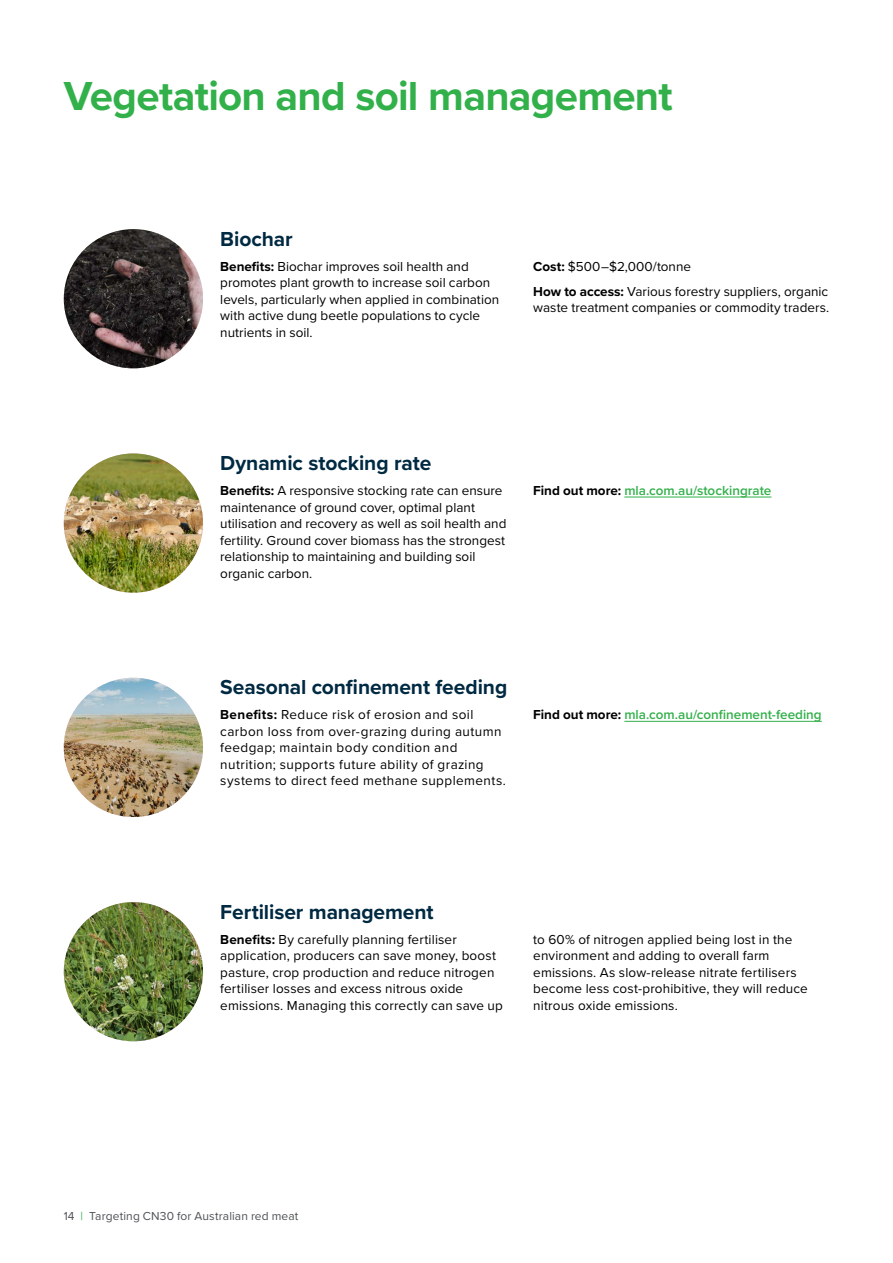
<style>
.page{position:relative;width:893px;height:1263px;background:#fff}
.page>*{position:absolute;margin:0;border:0;box-sizing:border-box;transform-origin:0 0}
.t1{font:700 42px "Proxima Nova";letter-spacing:-.015em;color:#32b04a}
.t2{font:700 21px "Proxima Nova";letter-spacing:-.005em;color:#002a42}
.t3{font:13.5px/16.5px "Proxima Nova";letter-spacing:.01em;color:#000}
.t4{font:13.5px/16.5px "Proxima Nova";letter-spacing:.03em;color:#000}
.t5{font:600 13.5px "Proxima Nova";color:#32b04a}
.t6{font:12px "Proxima Nova";letter-spacing:.01em;color:#4d5054}
.s1{font-weight:700}
.s2{font-weight:700;color:#000}
.s3{color:#32b04a}
</style>
<div class="page">
<img style="left:64px;top:229px;width:139px;height:139px;border-radius:70px">
<hr style="left:624px;top:496px;width:147px;height:1px;background:#32b04a">
<img style="left:64px;top:453px;width:139px;height:140px;border-radius:70px">
<hr style="left:624px;top:721px;width:198px;height:1px;background:#32b04a">
<img style="left:64px;top:678px;width:139px;height:139px;border-radius:70px">
<img style="left:64px;top:902px;width:139px;height:139px;border-radius:70px">
<h1 class="t1" style="left:64px;top:64px;width:610px">Vegetation and soil management</h1>
<h2 class="t2" style="left:220px;top:223px;width:74px">Biochar</h2>
<p class="t3" style="left:220px;top:257px;width:280px"><span class="s1">Benefits:</span> Biochar improves soil health and promotes plant growth to increase soil carbon levels, particularly when applied in combination with active dung beetle populations to cycle nutrients in soil.</p>
<p class="t3" style="left:533px;top:253px;width:297px;line-height:25px"><span class="s1">Cost:</span> $500–$2,000/tonne<br><span class="s1">How to access:</span> Various forestry suppliers, organic</p>
<p class="t3" style="left:533px;top:299px;width:297px">waste treatment companies or commodity traders.</p>
<h2 class="t2" style="left:220px;top:447px;width:213px">Dynamic stocking rate</h2>
<p class="t3" style="left:220px;top:482px;width:288px"><span class="s1">Benefits:</span> A responsive stocking rate can ensure maintenance of ground cover, optimal plant utilisation and recovery as well as soil health and fertility. Ground cover biomass has the strongest relationship to maintaining and building soil organic carbon.</p>
<p class="t5" style="left:533px;top:480px;width:240px"><span class="s2">Find out more:</span> mla.com.au/stockingrate</p>
<h2 class="t2" style="left:220px;top:672px;width:289px">Seasonal confinement feeding</h2>
<p class="t4" style="left:220px;top:706px;width:287px"><span class="s1">Benefits:</span> Reduce risk of erosion and soil carbon loss from over-grazing during autumn feedgap; maintain body condition and nutrition; supports future ability of grazing systems to direct feed methane supplements.</p>
<p class="t5" style="left:533px;top:705px;width:290px"><span class="s2">Find out more:</span> mla.com.au/confinement-feeding</p>
<h2 class="t2" style="left:220px;top:896px;width:215px">Fertiliser management</h2>
<p class="t3" style="left:220px;top:930px;width:284px"><span class="s1">Benefits:</span> By carefully planning fertiliser application, producers can save money, boost pasture, crop production and reduce nitrogen fertiliser losses and excess nitrous oxide emissions. Managing this correctly can save up</p>
<p class="t3" style="left:533px;top:930px;width:276px">to 60% of nitrogen applied being lost in the environment and adding to overall farm emissions. As slow-release nitrate fertilisers become less cost-prohibitive, they will reduce nitrous oxide emissions.</p>
<p class="t6" style="left:64px;top:1207px;width:236px">14 <span class="s3">|</span> Targeting CN30 for Australian red meat</p>
</div>
